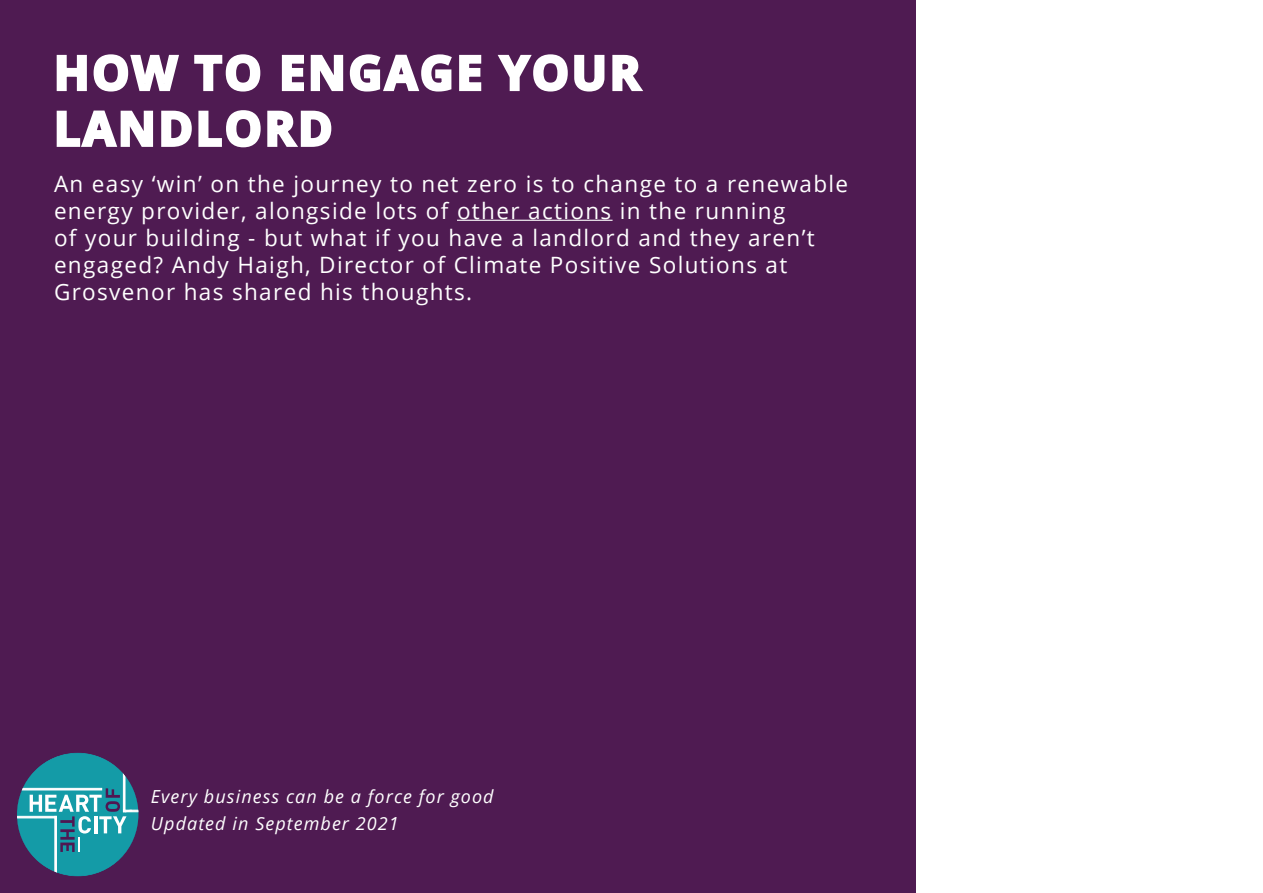
<style>
.page{position:relative;width:1263px;height:893px;background:#fff}
.page>*{position:absolute;margin:0;border:0;box-sizing:border-box;transform-origin:0 0}
.t1{font:700 46.5px/55.8px "Open Sans";letter-spacing:.06em;color:#fff}
.t2{font:22.5px/27px "Open Sans";letter-spacing:.06em;color:#fff}
.t3{font:italic 18px/27px "Open Sans";letter-spacing:.06em;color:#fff}
</style>
<div class="page">
<div style="left:0;top:0;width:915px;height:893px;background:#4f1b52"></div>
<svg style="left:17px;top:753px;width:121px;height:123px"></svg>
<svg style="left:497px;top:54px;width:146px;height:38px"></svg>
<svg style="left:56px;top:54px;width:426px;height:94px"></svg>
<hr style="left:457px;top:220px;width:155px;height:1px;background:#fff">
<h1 class="t1" style="left:54px;top:44px;width:588px">HOW TO ENGAGE YOUR<br>LANDLORD</h1>
<p class="t2" style="left:54px;top:169px;width:796px">An easy ‘win’ on the journey to net zero is to change to a renewable energy provider, alongside lots of other actions in the running<br>of your building - but what if you have a landlord and they aren’t engaged? Andy Haigh, Director of Climate Positive Solutions at Grosvenor has shared his thoughts.</p>
<p class="t3" style="left:151px;top:783px;width:344px">Every business can be a force for good<br>Updated in September 2021</p>
</div>
